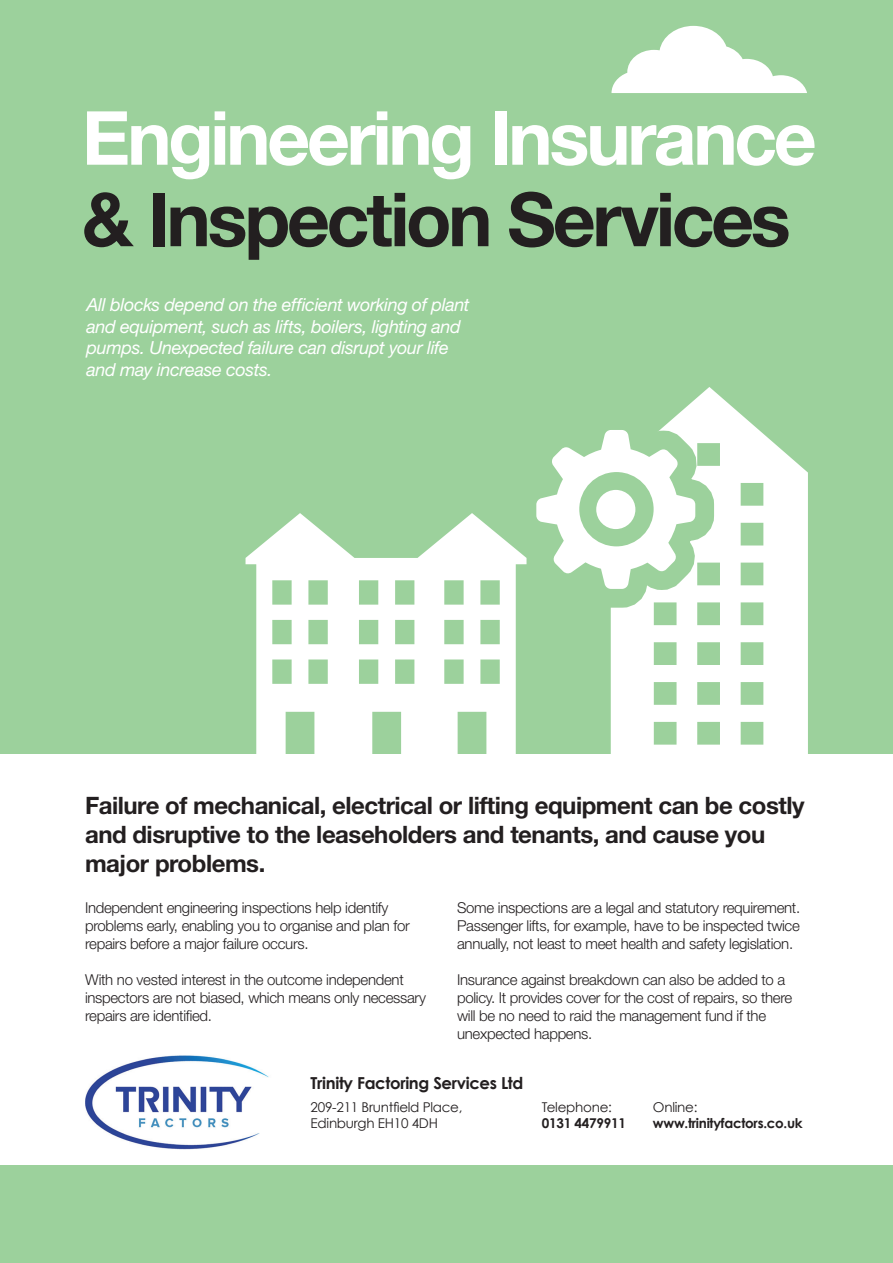
<style>
.page{position:relative;width:893px;height:1263px;background:#fff}
.page>*{position:absolute;margin:0;border:0;box-sizing:border-box;transform-origin:0 0}
.t1{font:700 74.7px "Helvetica Neue";letter-spacing:-.045em;color:#fff}
.t2{font:700 74.7px "Helvetica Neue";letter-spacing:-.045em;color:#231f20}
.t3{font:700 24px/28.8px "Helvetica Neue";letter-spacing:-.02em;color:#231f20}
.t4{font:italic 18px/21.6px "Helvetica Neue";letter-spacing:-.02em;color:#fff}
.t5{font:700 16.5px "Century Gothic";letter-spacing:-.02em;color:#231f20}
.t6{font:300 15px/18px "Helvetica Neue";letter-spacing:-.02em;color:#231f20}
.t7{font:13.5px/16.2px "Century Gothic";letter-spacing:-.02em;color:#231f20}
.t8{font:700 13.5px "Century Gothic";letter-spacing:-.02em;color:#231f20}
</style>
<div class="page">
<div style="left:0;top:1165px;width:893px;height:98px;background:#9cd19c"></div>
<div style="left:0;top:0;width:893px;height:754px;background:#9cd19c"></div>
<svg style="left:611px;top:387px;width:197px;height:367px;fill:#fff"></svg>
<svg style="left:610px;top:392px;width:126px;height:234px"></svg>
<svg style="left:536px;top:430px;width:159px;height:159px"></svg>
<div style="left:596px;top:490px;width:39px;height:39px;background:#fff;border-radius:50%"></div>
<svg style="left:245px;top:513px;width:292px;height:241px;fill:#fff"></svg>
<svg style="left:611px;top:26px;width:196px;height:67px"></svg>
<img style="left:85px;top:1055px;width:184px;height:95px">
<h1 class="t1" style="left:82px;top:92px;width:736px">Engineering Insurance</h1>
<h1 class="t2" style="left:82px;top:173px;width:710px">&amp; Inspection Services</h1>
<p class="t4" style="left:86px;top:294px;width:385px">All blocks depend on the efficient working of plant and equipment, such as lifts, boilers, lighting and pumps. Unexpected failure can disrupt your life and may increase costs.</p>
<h2 class="t3" style="left:85px;top:790px;width:721px">Failure of mechanical, electrical or lifting equipment can be costly and disruptive to the leaseholders and tenants, and cause you major problems.</h2>
<p class="t6" style="left:85px;top:898px;width:326px">Independent engineering inspections help identify problems early, enabling you to organise and plan for repairs before a major failure occurs.</p>
<p class="t6" style="left:85px;top:970px;width:342px">With no vested interest in the outcome independent inspectors are not biased, which means only necessary repairs are identified.</p>
<p class="t6" style="left:457px;top:898px;width:345px;text-align:justify">Some inspections are a legal and statutory requirement.<br>Passenger lifts, for example, have to be inspected twice annually, not least to meet health and safety legislation.</p>
<p class="t6" style="left:457px;top:970px;width:337px">Insurance against breakdown can also be added to a policy. It provides cover for the cost of repairs, so there will be no need to raid the management fund if the unexpected happens.</p>
<p class="t5" style="left:311px;top:1073px;width:214px">Trinity Factoring Services Ltd</p>
<p class="t7" style="left:542px;top:1099px;width:71px">Telephone:</p>
<p class="t8" style="left:542px;top:1115px;width:85px">0131 4479911</p>
<p class="t7" style="left:311px;top:1099px;width:153px">209-211 Bruntfield Place,<br>Edinburgh EH10 4DH</p>
<p class="t7" style="left:653px;top:1099px;width:46px">Online:</p>
<p class="t8" style="left:653px;top:1115px;width:151px">www.trinityfactors.co.uk</p>
</div>
